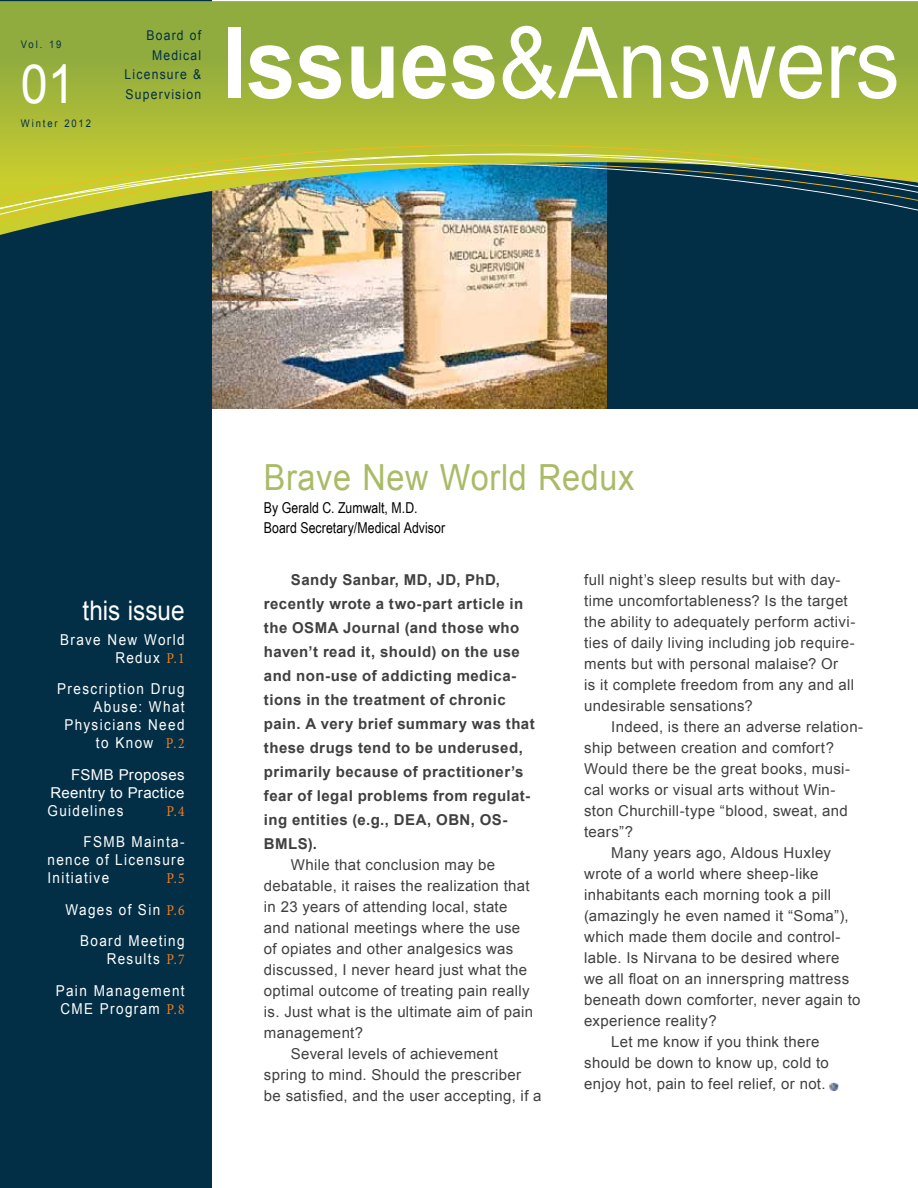
<style>
.page{position:relative;width:918px;height:1188px;background:#fff}
.page>*{position:absolute;margin:0;border:0;box-sizing:border-box;transform-origin:0 0}
.t1{font:99px "Arial";color:#fff;scale:.9 1}
.t2{font:54px "Arial";color:#fff;scale:.9 1}
.t3{font:36px "Arial";letter-spacing:.02em;color:#aabb68;scale:.9 1}
.t4{font:27px "Arial";color:#fff;scale:.9 1}
.t5{font:15px/21px "Arial";letter-spacing:.025em;color:#404040}
.t6{font:700 15px/24px "Arial";letter-spacing:.03em;color:#404040}
.t7{font:15px/18px "Arial";letter-spacing:.1em;color:#fff;text-align:right;scale:.9 1}
.t8{font:15px/19.8px "Arial Narrow";letter-spacing:.005em;color:#000}
.t9{font:15px/18px "Arial";letter-spacing:.1em;color:#fff;text-align:justify}
.t10{font:15px "Minion Pro";color:#f57d23;scale:.9 1}
.t11{font:13.5px/19.5px "Arial";letter-spacing:.1em;color:#032f46;text-align:right;scale:.9 1}
.t12{font:10.5px "Arial";letter-spacing:.2em;color:#032f46;scale:.9 1}
.s1{font-weight:700}
.s2{font-family:"Minion Pro";color:#f57d23}
</style>
<div class="page">
<img style="left:212px;top:236px;width:395px;height:173px">
<div style="left:607px;top:139px;width:311px;height:270px;background:#032f46"></div>
<div style="left:0;top:0;width:212px;height:1188px;background:#032f46"></div>
<svg style="left:0;top:1px;width:918px;height:235px;background:#97ad3d"></svg>
<img style="left:0;top:145px;width:918px;height:81px">
<svg style="left:829px;top:1082px;width:9px;height:9px"></svg>
<p class="t12" style="left:21px;top:38px;width:47px">Vol. 19</p>
<h2 class="t2" style="left:21px;top:49px;width:62px">01</h2>
<p class="t12" style="left:21px;top:116px;width:79px">Winter 2012</p>
<p class="t11" style="left:125px;top:26px;width:87px">Board of<br>Medical<br>Licensure &amp;<br>Supervision</p>
<h1 class="t1" style="left:221px;top:-2px;width:755px"><span class="s1">Issues</span>&amp;Answers</h1>
<h3 class="t4" style="left:83px;top:593px;width:115px">this issue</h3>
<p class="t7" style="left:60px;top:631px;width:140px">Brave New World<br>Redux <span class="s2">P.1</span></p>
<p class="t7" style="left:57px;top:680px;width:143px">Prescription Drug<br>Abuse: What<br>Physicians Need to Know <span class="s2">P.2</span></p>
<p class="t9" style="left:48px;top:766px;width:139px;text-indent:24px">FSMB Proposes Reentry to Practice Guidelines</p>
<p class="t10" style="left:167px;top:801px;width:21px">P.4</p>
<p class="t7" style="left:48px;top:833px;width:154px;text-align:justify;text-indent:36px">FSMB Mainta&shy;nence of Licensure Initiative</p>
<p class="t10" style="left:167px;top:869px;width:21px">P.5</p>
<p class="t7" style="left:66px;top:894px;width:134px;line-height:31.5px">Wages of Sin <span class="s2">P.6<br></span>Board Meeting</p>
<p class="t7" style="left:56px;top:944px;width:145px;line-height:31.5px">Results <span class="s2">P.7<br></span>Pain Management</p>
<p class="t7" style="left:60px;top:1000px;width:139px">CME Program <span class="s2">P.8</span></p>
<h3 class="t3" style="left:264px;top:454px;width:413px">Brave New World Redux</h3>
<p class="t8" style="left:264px;top:497px;width:183px">By Gerald C. Zumwalt, M.D.<br>Board Secretary/Medical Advisor</p>
<p class="t6" style="left:264px;top:568px;width:272px;text-indent:27px">Sandy Sanbar, MD, JD, PhD, recently wrote a two-part article in the OSMA Journal (and those who haven’t read it, should) on the use and non-use of addicting medica&shy;tions in the treatment of chronic pain. A very brief summary was that these drugs tend to be underused, primarily because of practitioner’s fear of legal problems from regulat&shy;ing entities (e.g., DEA, OBN, OS-<br>BMLS).</p>
<p class="t5" style="left:291px;top:854px;width:206px">While that conclusion may be</p>
<p class="t5" style="left:264px;top:875px;width:267px">debatable, it raises the realization that</p>
<p class="t5" style="left:264px;top:896px;width:245px">in 23 years of attending local, state</p>
<p class="t5" style="left:264px;top:917px;width:258px">and national meetings where the use</p>
<p class="t5" style="left:264px;top:938px;width:251px">of opiates and other analgesics was</p>
<p class="t5" style="left:264px;top:959px;width:265px">discussed, I never heard just what the</p>
<p class="t5" style="left:264px;top:980px;width:267px">optimal outcome of treating pain really</p>
<p class="t5" style="left:264px;top:1001px;width:271px">is. Just what is the ultimate aim of pain</p>
<p class="t5" style="left:264px;top:1022px;width:101px">management?</p>
<p class="t5" style="left:291px;top:1043px;width:208px">Several levels of achievement</p>
<p class="t5" style="left:264px;top:1064px;width:259px">spring to mind. Should the prescriber</p>
<p class="t5" style="left:264px;top:1085px;width:279px">be satisfied, and the user accepting, if a</p>
<p class="t5" style="left:584px;top:569px;width:273px">full night’s sleep results but with day&shy;time uncomfortableness? Is the target the ability to adequately perform activi&shy;ties of daily living including job require&shy;ments but with personal malaise? Or<br>is it complete freedom from any and all undesirable sensations?</p>
<p class="t5" style="left:611px;top:716px;width:254px">Indeed, is there an adverse relation-</p>
<p class="t5" style="left:584px;top:737px;width:251px">ship between creation and comfort?</p>
<p class="t5" style="left:584px;top:758px;width:267px">Would there be the great books, musi-</p>
<p class="t5" style="left:584px;top:779px;width:253px">cal works or visual arts without Win-</p>
<p class="t5" style="left:584px;top:800px;width:265px">ston Churchill-type “blood, sweat, and</p>
<p class="t5" style="left:584px;top:821px;width:50px">tears”?</p>
<p class="t5" style="left:611px;top:842px;width:221px">Many years ago, Aldous Huxley</p>
<p class="t5" style="left:584px;top:863px;width:236px">wrote of a world where sheep-like</p>
<p class="t5" style="left:584px;top:884px;width:248px">inhabitants each morning took a pill</p>
<p class="t5" style="left:584px;top:905px;width:266px">(amazingly he even named it “Soma”),</p>
<p class="t5" style="left:584px;top:926px;width:258px">which made them docile and control-</p>
<p class="t5" style="left:584px;top:947px;width:257px">lable. Is Nirvana to be desired where</p>
<p class="t5" style="left:584px;top:968px;width:267px">we all float on an innerspring mattress</p>
<p class="t5" style="left:584px;top:989px;width:278px">beneath down comforter, never again to</p>
<p class="t5" style="left:584px;top:1010px;width:134px">experience reality?</p>
<p class="t5" style="left:611px;top:1031px;width:210px">Let me know if you think there</p>
<p class="t5" style="left:584px;top:1052px;width:246px">should be down to know up, cold to</p>
<p class="t5" style="left:584px;top:1073px;width:243px">enjoy hot, pain to feel relief, or not.</p>
</div>
